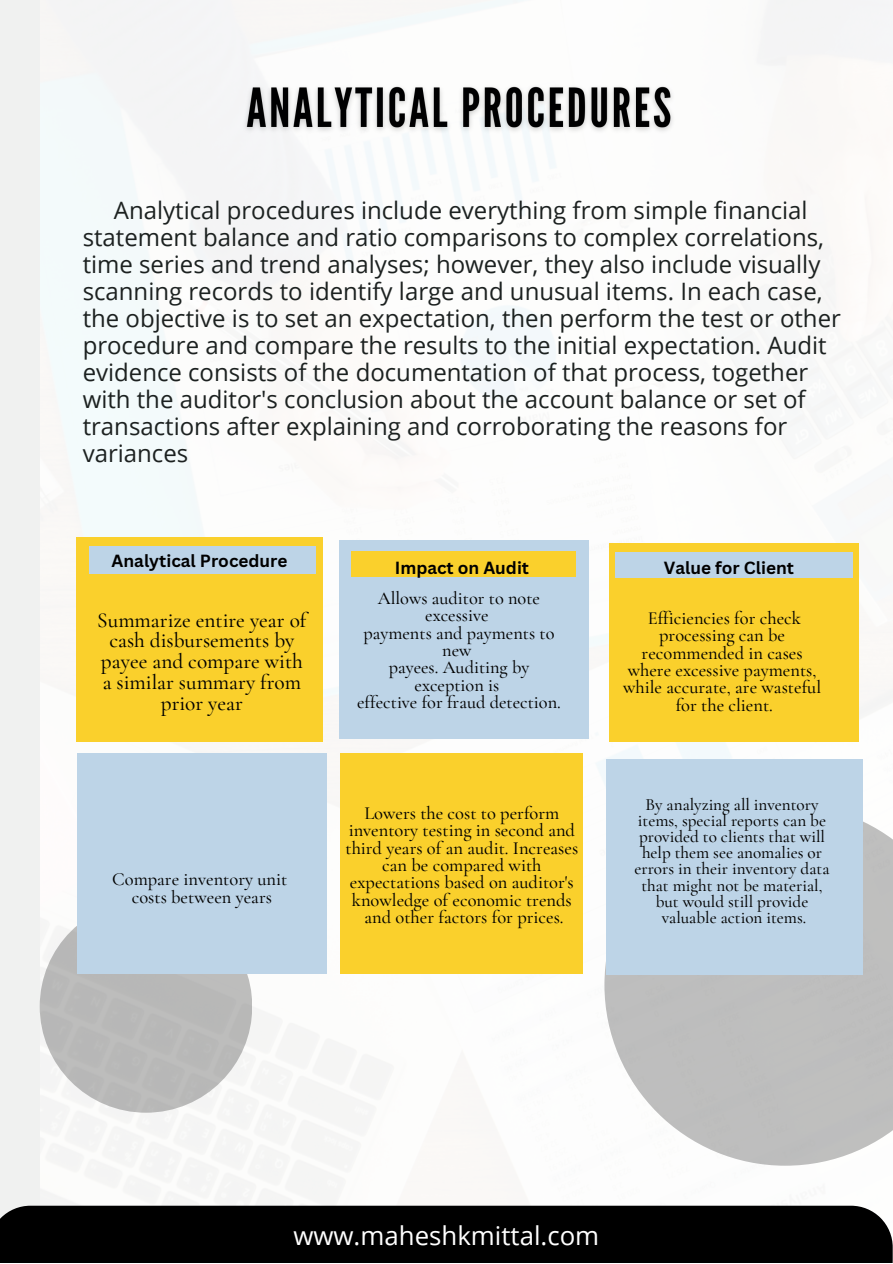
<style>
.page{position:relative;width:893px;height:1264px;background:#fff}
.page>*{position:absolute;margin:0;border:0;box-sizing:border-box;transform-origin:0 0}
.t1{font:25.8px "Open Sans";color:#fff}
.t2{font:24px/27px "Open Sans";color:#1c2120}
.t3{font:500 21.3px/20.9px "Cormorant Garamond";color:#000;text-align:center}
.t4{font:500 18.45px/17.2px "Cormorant Garamond";color:#000;text-align:center}
.t5{font:500 18.3px/17.2px "Cormorant Garamond";color:#000;text-align:center}
.t6{font:500 17.1px/16.2px "Cormorant Garamond";color:#000;text-align:center}
.t7{font:700 17.1px "Canva Sans";color:#000}
</style>
<div class="page">
<img style="left:40px;top:0;width:852px;height:1205px">
<div style="left:0;top:0;width:40px;height:1262px;background:#f0f1f0"></div>
<img style="left:237px;top:68px;width:446px;height:85px">
<svg style="left:604px;top:804px;width:288px;height:361px;background:#c7c7c7"></svg>
<div style="left:40px;top:900px;width:212px;height:212px;background:#b8b8b7;border-radius:50%"></div>
<div style="left:77px;top:536px;width:245px;height:206px;background:#fad02c"></div>
<div style="left:339px;top:540px;width:250px;height:198px;background:#bdd4e7"></div>
<div style="left:609px;top:543px;width:250px;height:198px;background:#fad02c"></div>
<div style="left:77px;top:753px;width:249px;height:220px;background:#bdd4e7"></div>
<div style="left:340px;top:753px;width:242px;height:220px;background:#fad02c"></div>
<div style="left:606px;top:759px;width:256px;height:215px;background:#bdd4e7"></div>
<div style="left:89px;top:546px;width:226px;height:27px;background:#bdd4e7"></div>
<div style="left:615px;top:552px;width:237px;height:26px;background:#bdd4e7"></div>
<div style="left:351px;top:551px;width:225px;height:26px;background:#fad02c"></div>
<div style="left:0;top:1205px;width:892px;height:57px;background:#000"></div>
<p class="t2" style="left:83px;top:196px;width:759px;text-indent:31px">Analytical procedures include everything from simple financial statement balance and ratio comparisons to complex correlations, time series and trend analyses; however, they also include visually scanning records to identify large and unusual items. In each case, the objective is to set an expectation, then perform the test or other procedure and compare the results to the initial expectation. Audit evidence consists of the documentation of that process, together with the auditor's conclusion about the account balance or set of transactions after explaining and corroborating the reasons for variances</p>
<p class="t7" style="left:112px;top:548px;width:177px">Analytical Procedure</p>
<p class="t7" style="left:395px;top:555px;width:136px">Impact on Audit</p>
<p class="t7" style="left:663px;top:555px;width:132px">Value for Client</p>
<p class="t3" style="left:97px;top:609px;width:211px">Summarize entire year of cash disbursements by payee and compare with a similar summary from prior year</p>
<p class="t5" style="left:357px;top:589px;width:205px">Allows auditor to note excessive<br>payments and payments to new<br>payees. Auditing by exception is<br>effective for fraud detection.</p>
<p class="t4" style="left:623px;top:609px;width:199px">Efficiencies for check processing can be recommended in cases where excessive payments, while accurate, are wasteful for the client.</p>
<p class="t4" style="left:112px;top:870px;width:177px">Compare inventory unit costs between years</p>
<p class="t4" style="left:345px;top:804px;width:234px">Lowers the cost to perform inventory testing in second and third years of an audit. Increases can be compared with expectations based on auditor's knowledge of economic trends and other factors for prices.</p>
<p class="t6" style="left:634px;top:796px;width:197px">By analyzing all inventory items, special reports can be provided to clients that will help them see anomalies or errors in their inventory data that might not be material, but would still provide valuable action items.</p>
<p class="t1" style="left:293px;top:1217px;width:307px">www.maheshkmittal.com</p>
</div>
